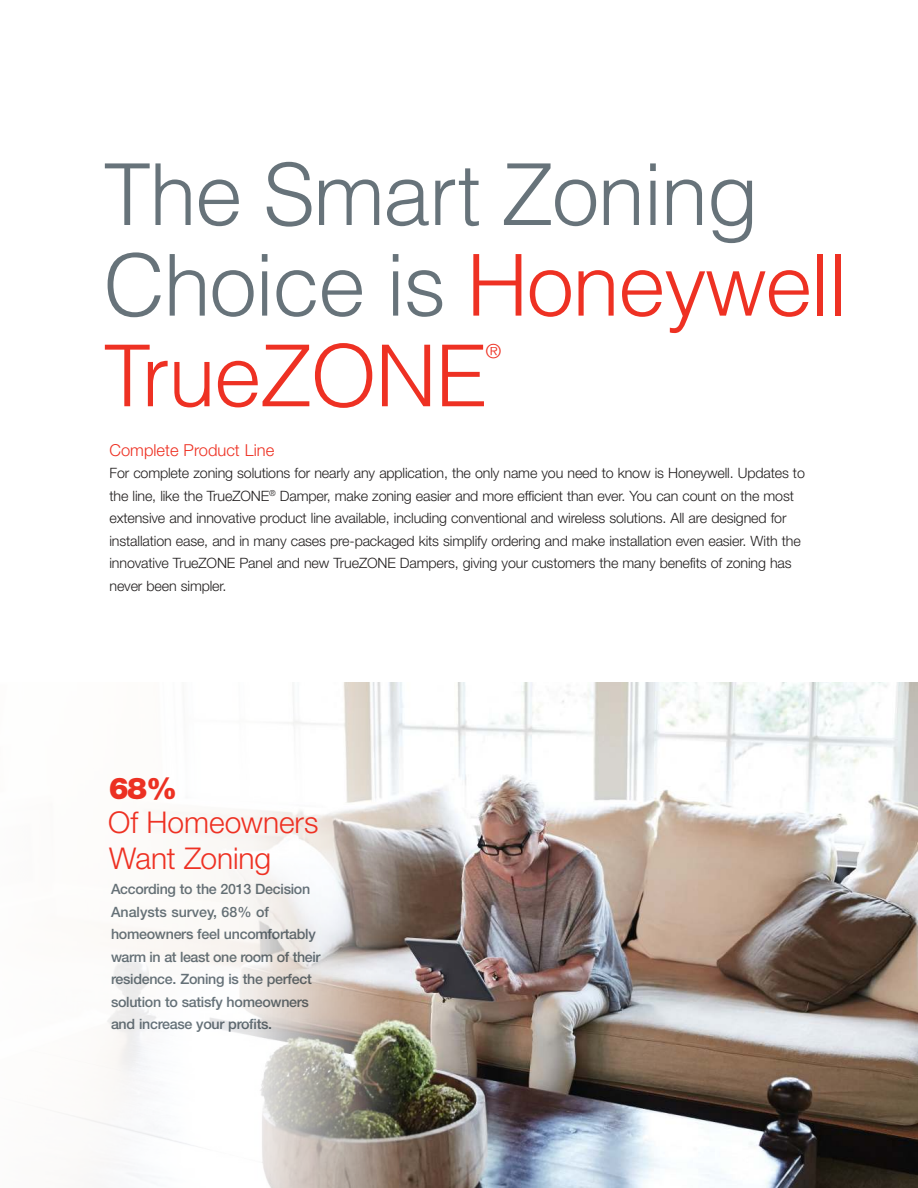
<style>
.page{position:relative;width:918px;height:1188px;background:#fff}
.page>*{position:absolute;margin:0;border:0;box-sizing:border-box;transform-origin:0 0}
.t1{font:300 85.5px/90.6px "Helvetica";letter-spacing:-.02em;color:#67737a}
.t2{font:300 30px/36px "Helvetica Neue";letter-spacing:-.005em;color:#ee3123}
.t3{font:900 30px "Helvetica Neue";color:#ee3123}
.t4{font:300 19.2px "Helvetica";color:#ee3123}
.t5{font:300 16.5px "Helvetica Neue";color:#ee3123}
.t6{font:300 14.25px/22.5px "Helvetica Neue";letter-spacing:-.01em;color:#221f1f}
.t7{font:500 14.25px/22.5px "Helvetica Neue";letter-spacing:-.02em;color:#67737a}
.s1{color:#ee3123}
</style>
<div class="page">
<img style="left:343px;top:682px;width:575px;height:506px">
<svg style="left:58px;top:683px;width:354px;height:505px"></svg>
<h1 class="t1" style="left:103px;top:157px;width:745px">The Smart Zoning<br>Choice is <span class="s1">Honeywell<br>TrueZONE</span></h1>
<h3 class="t4" style="left:486px;top:344px;width:17px">®</h3>
<p class="t5" style="left:109px;top:444px;width:166px">Complete Product Line</p>
<p class="t6" style="left:109px;top:463px;width:697px">For complete zoning solutions for nearly any application, the only name you need to know is Honeywell. Updates to the line, like the TrueZONE<sup>®</sup> Damper, make zoning easier and more efficient than ever. You can count on the most extensive and innovative product line available, including conventional and wireless solutions. All are designed for installation ease, and in many cases pre-packaged kits simplify ordering and make installation even easier. With the innovative TrueZONE Panel and new TrueZONE Dampers, giving your customers the many benefits of zoning has never been simpler.</p>
<h2 class="t3" style="left:108px;top:771px;width:71px">68%</h2>
<h2 class="t2" style="left:108px;top:807px;width:212px">Of Homeowners<br>Want Zoning</h2>
<p class="t7" style="left:111px;top:879px;width:211px">According to the 2013 Decision<br>Analysts survey, 68% of homeowners feel uncomfortably warm in at least one room of their residence. Zoning is the perfect solution to satisfy homeowners and increase your profits.</p>
</div>
